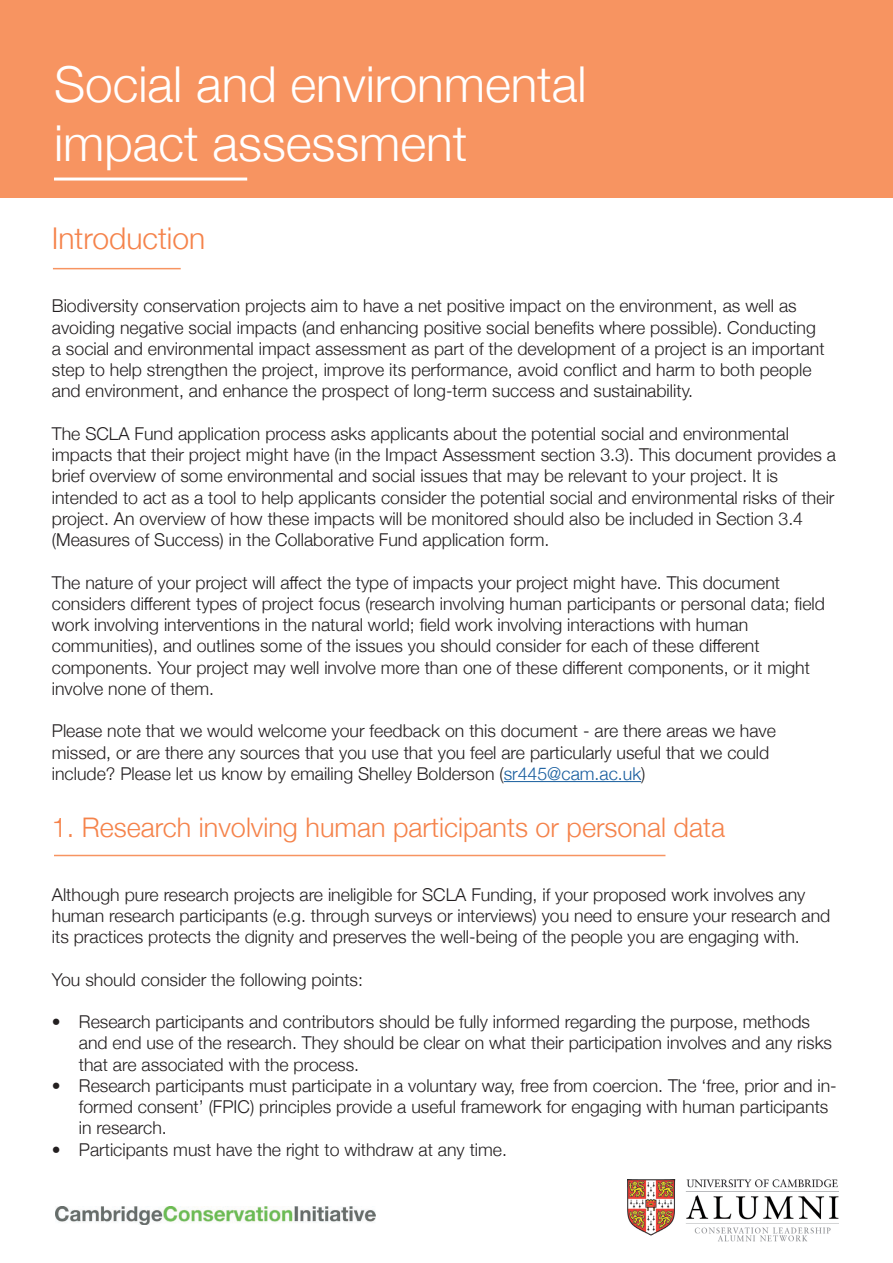
<style>
.page{position:relative;width:893px;height:1263px;background:#fff}
.page>*{position:absolute;margin:0;border:0;box-sizing:border-box;transform-origin:0 0}
.t1{font:300 49.5px/59.4px "Helvetica Neue";color:#fff}
.t2{font:300 30px "Helvetica Neue";color:#f5834b}
.t3{font:300 27px "Helvetica Neue";color:#f5834b}
.t4{font:300 17.7px/21.3px "Helvetica Neue";color:#231f20}
.s1{color:#175d9e}
</style>
<div class="page">
<div style="left:0;top:0;width:893px;height:198px;background:#f79461"></div>
<hr style="left:54px;top:178px;width:193px;height:3px;background:#fff">
<hr style="left:504px;top:781px;width:137px;height:1px;background:#175d9e">
<img style="left:627px;top:1179px;width:212px;height:63px">
<img style="left:55px;top:1206px;width:321px;height:19px">
<hr style="left:54px;top:855px;width:611px;height:1px;background:#f79461">
<hr style="left:53px;top:268px;width:128px;height:1px;background:#f79461">
<h1 class="t1" style="left:54px;top:51px;width:534px">Social and environmental impact assessment</h1>
<h2 class="t2" style="left:52px;top:214px;width:155px">Introduction</h2>
<p class="t4" style="left:52px;top:294px;width:774px">Biodiversity conservation projects aim to have a net positive impact on the environment, as well as avoiding negative social impacts (and enhancing positive social benefits where possible). Conducting a social and environmental impact assessment as part of the development of a project is an important step to help strengthen the project, improve its performance, avoid conflict and harm to both people and environment, and enhance the prospect of long-term success and sustainability.</p>
<p class="t4" style="left:52px;top:422px;width:786px">The SCLA Fund application process asks applicants about the potential social and environmental impacts that their project might have (in the Impact Assessment section 3.3). This document provides a brief overview of some environmental and social issues that may be relevant to your project. It is intended to act as a tool to help applicants consider the potential social and environmental risks of their project. An overview of how these impacts will be monitored should also be included in Section 3.4 (Measures of Success) in the Collaborative Fund application form.</p>
<p class="t4" style="left:52px;top:570px;width:775px">The nature of your project will affect the type of impacts your project might have. This document considers different types of project focus (research involving human participants or personal data; field work involving interventions in the natural world; field work involving interactions with human communities), and outlines some of the issues you should consider for each of these different components. Your project may well involve more than one of these different components, or it might involve none of them.</p>
<p class="t4" style="left:52px;top:719px;width:726px">Please note that we would welcome your feedback on this document - are there areas we have missed, or are there any sources that you use that you feel are particularly useful that we could include? Please let us know by emailing Shelley Bolderson (<span class="s1">sr445@cam.ac.uk</span>)</p>
<h3 class="t3" style="left:52px;top:806px;width:675px">1. Research involving human participants or personal data</h3>
<p class="t4" style="left:52px;top:882px;width:780px">Although pure research projects are ineligible for SCLA Funding, if your proposed work involves any human research participants (e.g. through surveys or interviews) you need to ensure your research and its practices protects the dignity and preserves the well-being of the people you are engaging with.</p>
<p class="t4" style="left:52px;top:967px;width:313px">You should consider the following points:</p>
<p class="t4" style="left:79px;top:1010px;width:755px;text-indent:-27px">• Research participants and contributors should be fully informed regarding the purpose, methods and end use of the research. They should be clear on what their participation involves and any risks that are associated with the process.</p>
<p class="t4" style="left:79px;top:1074px;width:759px;text-indent:-27px">• Research participants must participate in a voluntary way, free from coercion. The ‘free, prior and in&shy;formed consent’ (FPIC) principles provide a useful framework for engaging with human participants in research.</p>
<p class="t4" style="left:52px;top:1137px;width:457px">• Participants must have the right to withdraw at any time.</p>
</div>
